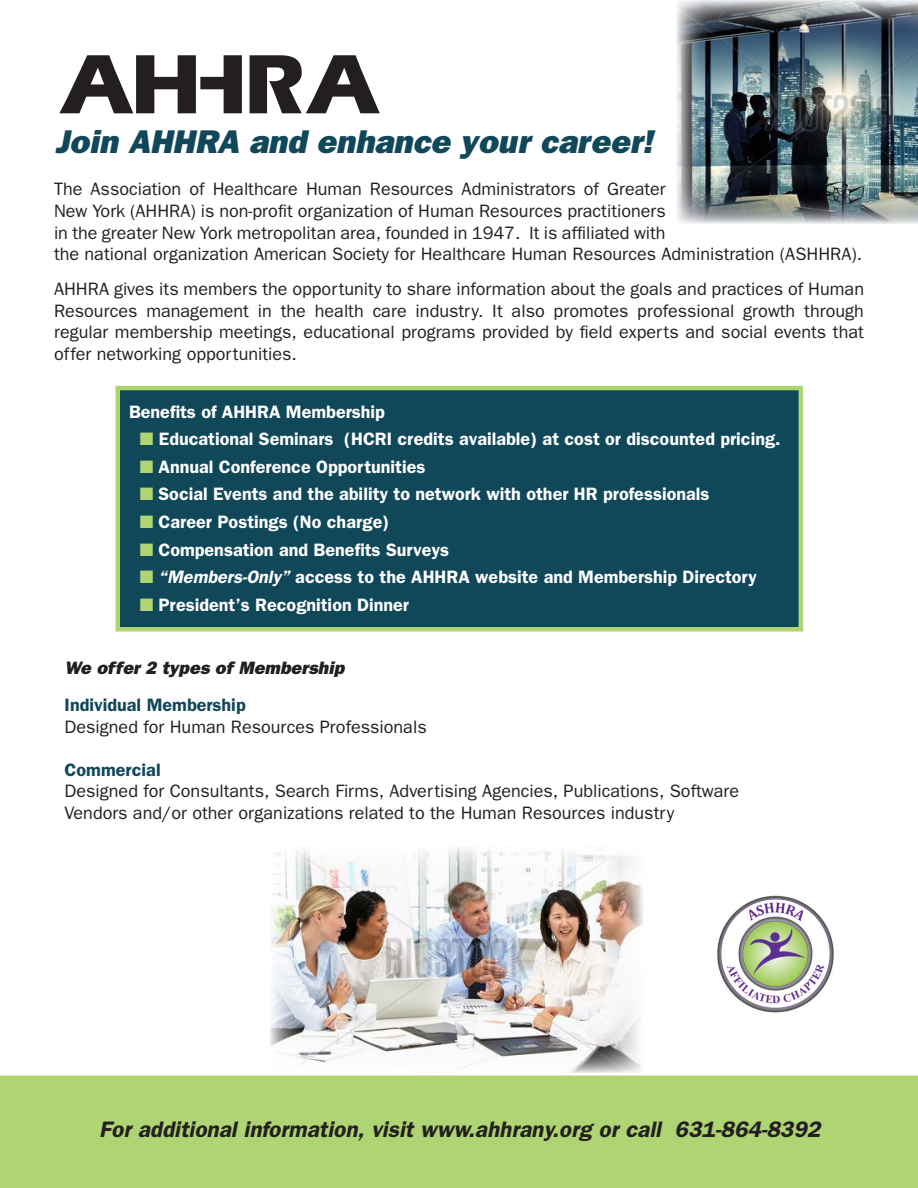
<style>
.page{position:relative;width:918px;height:1188px;background:#fff}
.page>*{position:absolute;margin:0;border:0;box-sizing:border-box;transform-origin:0 0}
.t1{font:italic 800 33px "Franklin Gothic";color:#10485a}
.t2{font:italic 600 22.5px "Franklin Gothic";color:#231f20}
.t3{font:18px/21.6px "Franklin Gothic";color:#231f20}
.t4{font:600 18px "Franklin Gothic";color:#fff}
.t5{font:600 18px "Franklin Gothic";color:#10485a}
.t6{font:italic 800 18px "Franklin Gothic";color:#231f20}
.s1{color:#afd473}
.s2{font-style:italic}
</style>
<div class="page">
<svg style="left:59px;top:55px;width:183px;height:58px"></svg>
<svg style="left:250px;top:55px;width:130px;height:58px"></svg>
<div style="left:0;top:1076px;width:918px;height:112px;background:#afd473"></div>
<div style="left:116px;top:386px;width:687px;height:246px;background:#10485a;border:4px solid #afd473"></div>
<img style="left:717px;top:895px;width:117px;height:118px">
<img style="left:676px;top:0;width:242px;height:224px">
<img style="left:270px;top:847px;width:373px;height:226px">
<p class="t1" style="left:55px;top:122px;width:600px">Join AHHRA and enhance your career!</p>
<p class="t3" style="left:54px;top:179px;width:810px">The Association of Healthcare Human Resources Administrators of Greater<br>New York (AHHRA) is non-profit organization of Human Resources practitioners<br>in the greater New York metropolitan area, founded in 1947. It is affiliated with<br>the national organization American Society for Healthcare Human Resources Administration (ASHHRA).</p>
<p class="t3" style="left:54px;top:278px;width:812px;text-align:justify">AHHRA gives its members the opportunity to share information about the goals and practices of Human Resources management in the health care industry. It also promotes professional growth through regular membership meetings, educational programs provided by field experts and social events that offer networking opportunities.</p>
<p class="t4" style="left:129px;top:401px;width:257px">Benefits of AHHRA Membership</p>
<p class="t4" style="left:129px;top:428px;width:653px">■ <span class="s1">■</span> Educational Seminars (HCRI credits available) at cost or discounted pricing.</p>
<p class="t4" style="left:129px;top:456px;width:298px">■ <span class="s1">■</span> Annual Conference Opportunities</p>
<p class="t4" style="left:129px;top:484px;width:582px">■ <span class="s1">■</span> Social Events and the ability to network with other HR professionals</p>
<p class="t4" style="left:129px;top:511px;width:262px">■ <span class="s1">■</span> Career Postings (No charge)</p>
<p class="t4" style="left:129px;top:539px;width:322px">■ <span class="s1">■</span> Compensation and Benefits Surveys</p>
<p class="t4" style="left:129px;top:566px;width:629px">■ <span class="s1">■</span> <span class="s2">“Members-Only”</span> access to the AHHRA website and Membership Directory</p>
<p class="t4" style="left:129px;top:594px;width:282px">■ <span class="s1">■</span> President’s Recognition Dinner</p>
<p class="t6" style="left:65px;top:658px;width:281px">We offer 2 types of Membership</p>
<p class="t5" style="left:65px;top:694px;width:183px">Individual Membership</p>
<p class="t3" style="left:65px;top:716px;width:364px">Designed for Human Resources Professionals</p>
<p class="t5" style="left:65px;top:759px;width:98px">Commercial</p>
<p class="t3" style="left:65px;top:781px;width:676px">Designed for Consultants, Search Firms, Advertising Agencies, Publications, Software<br>Vendors and/or other organizations related to the Human Resources industry</p>
<p class="t2" style="left:99px;top:1116px;width:723px">For additional information, visit www.ahhrany.org or call 631-864-8392</p>
</div>
